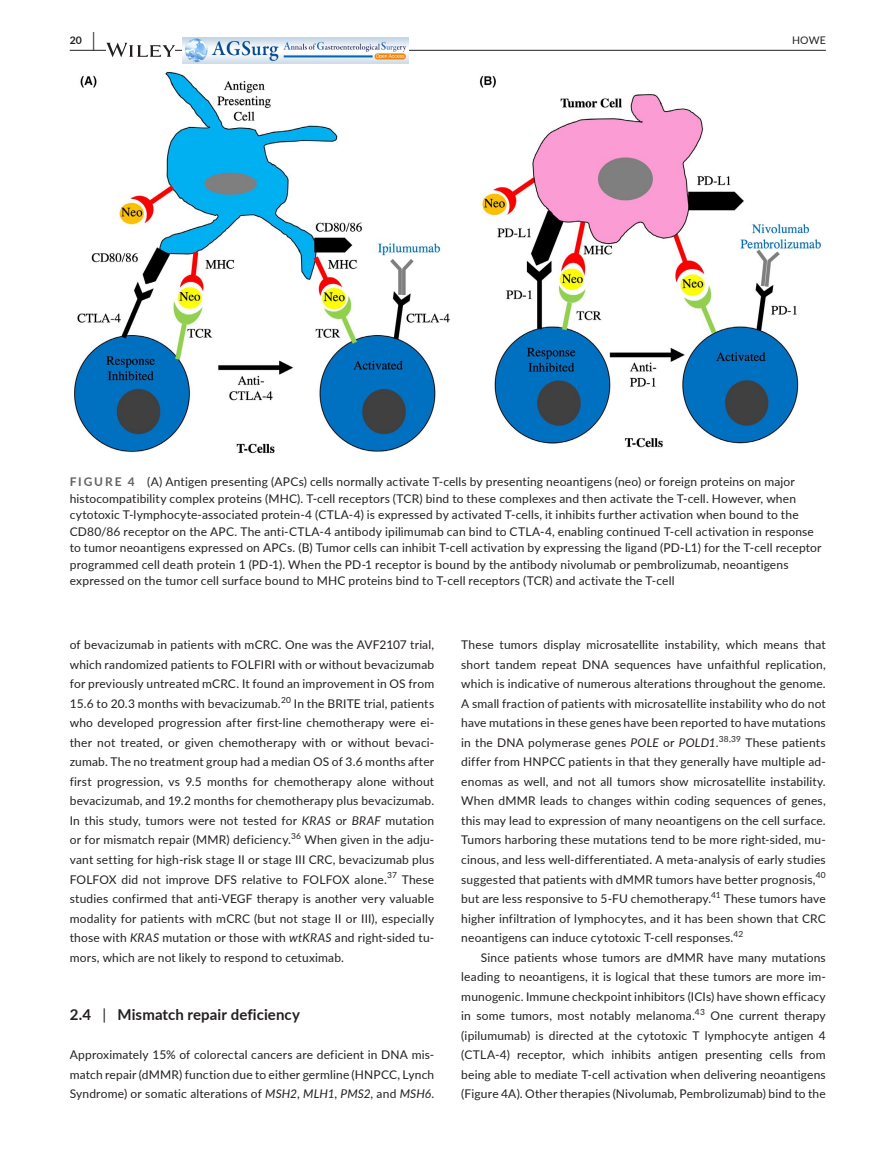
<style>
.page{position:relative;width:893px;height:1174px;background:#fff}
.page>*{position:absolute;margin:0;border:0;box-sizing:border-box;transform-origin:0 0}
.t1{font:700 15px "Lato";letter-spacing:.005em;color:#231f20}
.t2{font:12px/19.5px "Lato";letter-spacing:.015em;color:#231f20;text-align:justify}
.t3{font:10.5px "Lato";color:#231f20}
.t4{font:700 10.5px "Lato";color:#231f20}
.t5{font:8.4px "Lato";color:#231f20}
.s1{font-size:19.5px}
.s2{font-weight:700;color:#636366}
.s3{font-style:italic}
.s4{font-weight:400}
</style>
<div class="page">
<hr style="left:70px;top:50px;width:756px;height:1px;background:#231f20">
<svg style="left:106px;top:43px;width:69px;height:14px"></svg>
<img style="left:183px;top:38px;width:225px;height:25px">
<img style="left:74px;top:72px;width:748px;height:382px">
<p class="t4" style="left:70px;top:33px;width:27px">20 <span class="s1">|</span></p>
<p class="t3" style="left:792px;top:33px;width:35px">HOWE</p>
<p class="t2" style="left:70px;top:473px;width:753px;line-height:16.5px;text-align:left"><span class="s2">FIGURE 4</span> (A) Antigen presenting (APCs) cells normally activate T-cells by presenting neoantigens (neo) or foreign proteins on major histocompatibility complex proteins (MHC). T-cell receptors (TCR) bind to these complexes and then activate the T-cell. However, when cytotoxic T-lymphocyte-associated protein-4 (CTLA-4) is expressed by activated T-cells, it inhibits further activation when bound to the CD80/86 receptor on the APC. The anti-CTLA-4 antibody ipilimumab can bind to CTLA-4, enabling continued T-cell activation in response to tumor neoantigens expressed on APCs. (B) Tumor cells can inhibit T-cell activation by expressing the ligand (PD-L1) for the T-cell receptor programmed cell death protein 1 (PD-1). When the PD-1 receptor is bound by the antibody nivolumab or pembrolizumab, neoantigens expressed on the tumor cell surface bound to MHC proteins bind to T-cell receptors (TCR) and activate the T-cell</p>
<p class="t2" style="left:70px;top:635px;width:366px">of bevacizumab in patients with mCRC. One was the AVF2107 trial, which randomized patients to FOLFIRI with or without bevacizumab for previously untreated mCRC. It found an improvement in OS from 15.6 to 20.3 months with bevacizumab.</p>
<p class="t5" style="left:281px;top:693px;width:11px">20</p>
<p class="t2" style="left:70px;top:693px;width:366px;text-indent:224px">In the BRITE trial, patients who developed progression after first-line chemotherapy were ei&shy;ther not treated, or given chemotherapy with or without bevaci&shy;zumab. The no treatment group had a median OS of 3.6 months after first progression, vs 9.5 months for chemotherapy alone without bevacizumab, and 19.2 months for chemotherapy plus bevacizumab.<br>In this study, tumors were not tested for <span class="s3">KRAS</span> or <span class="s3">BRAF</span> mutation or for mismatch repair (MMR) deficiency.<sup>36</sup> When given in the adju&shy;vant setting for high-risk stage II or stage III CRC, bevacizumab plus FOLFOX did not improve DFS relative to FOLFOX alone.<sup>37</sup> These studies confirmed that anti-VEGF therapy is another very valuable modality for patients with mCRC (but not stage II or III), especially those with <span class="s3">KRAS</span> mutation or those with <span class="s3">wtKRAS</span> and right-sided tu&shy;mors, which are not likely to respond to cetuximab.</p>
<p class="t1" style="left:70px;top:1003px;width:232px">2.4 <span class="s4">|</span> Mismatch repair deficiency</p>
<p class="t2" style="left:70px;top:1044px;width:366px">Approximately 15% of colorectal cancers are deficient in DNA mis&shy;match repair (dMMR) function due to either germline (HNPCC, Lynch Syndrome) or somatic alterations of <span class="s3">MSH2</span>, <span class="s3">MLH1</span>, <span class="s3">PMS2</span>, and <span class="s3">MSH6</span>.</p>
<p class="t2" style="left:461px;top:635px;width:366px">These tumors display microsatellite instability, which means that short tandem repeat DNA sequences have unfaithful replication, which is indicative of numerous alterations throughout the genome.<br>A small fraction of patients with microsatellite instability who do not have mutations in these genes have been reported to have mutations in the DNA polymerase genes <span class="s3">POLE</span> or <span class="s3">POLD1</span>.</p>
<p class="t5" style="left:719px;top:732px;width:24px">38,39</p>
<p class="t2" style="left:461px;top:732px;width:366px;text-indent:284px">These patients differ from HNPCC patients in that they generally have multiple ad&shy;enomas as well, and not all tumors show microsatellite instability.<br>When dMMR leads to changes within coding sequences of genes, this may lead to expression of many neoantigens on the cell surface.<br>Tumors harboring these mutations tend to be more right-sided, mu&shy;cinous, and less well-differentiated. A meta-analysis of early studies suggested that patients with dMMR tumors have better prognosis,<sup>40 </sup>but are less responsive to 5-FU chemotherapy.<sup>41</sup> These tumors have higher infiltration of lymphocytes, and it has been shown that CRC neoantigens can induce cytotoxic T-cell responses.<sup>42</sup></p>
<p class="t2" style="left:461px;top:947px;width:366px;text-indent:20px">Since patients whose tumors are dMMR have many mutations leading to neoantigens, it is logical that these tumors are more im&shy;munogenic. Immune checkpoint inhibitors (ICIs) have shown efficacy in some tumors, most notably melanoma.<sup>43</sup> One current therapy (ipilumumab) is directed at the cytotoxic T lymphocyte antigen 4 (CTLA-4) receptor, which inhibits antigen presenting cells from being able to mediate T-cell activation when delivering neoantigens (Figure 4A). Other therapies (Nivolumab, Pembrolizumab) bind to the</p>
</div>
